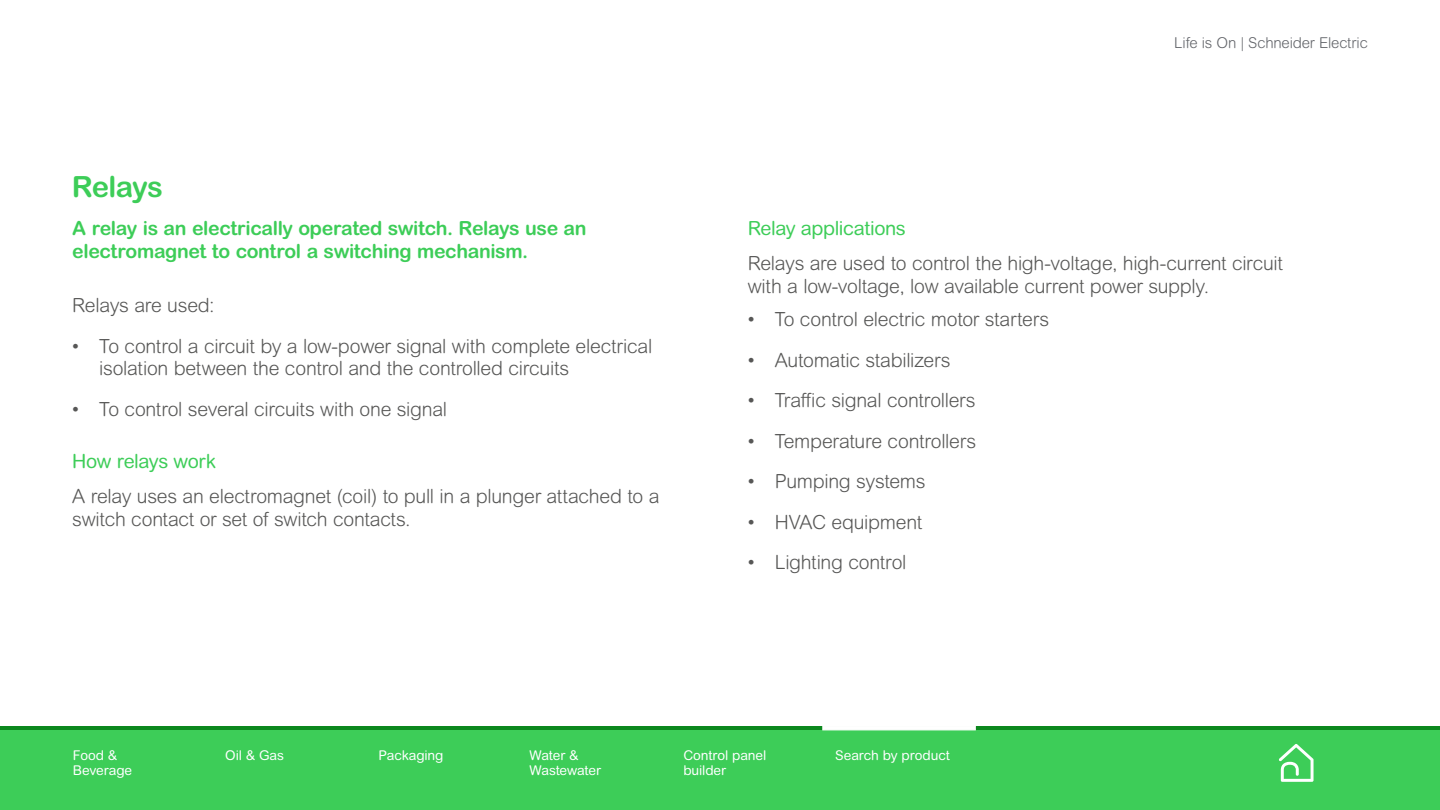
<style>
.page{position:relative;width:1440px;height:810px;background:#fff}
.page>*{position:absolute;margin:0;border:0;box-sizing:border-box;transform-origin:0 0}
.t1{font:700 29.25px "Arial Rounded MT Pro";letter-spacing:-.03em;color:#3dcd58}
.t2{font:300 19.5px/22.5px "Arial Rounded MT Pro";letter-spacing:-.015em;color:#575756}
.t3{font:700 19.5px/22.5px "Arial Rounded MT Pro";letter-spacing:-.02em;color:#3dcd58}
.t4{font:19.5px "Arial Rounded MT Pro";letter-spacing:-.02em;color:#3dcd58}
.t5{font:300 15px "Arial Rounded MT Pro";letter-spacing:-.01em;color:#626469}
.t6{font:13.5px/15.8px "Arial Rounded MT Pro";letter-spacing:-.01em;color:#fff}
</style>
<div class="page">
<div style="left:0;top:726px;width:1440px;height:84px;background:#3dcd58"></div>
<hr style="left:0;top:726px;width:1440px;height:4px;background:#0c881e">
<svg style="left:1279px;top:744px;width:35px;height:38px"></svg>
<svg style="left:823px;top:726px;width:152px;height:4px"></svg>
<h1 class="t1" style="left:72px;top:169px;width:93px">Relays</h1>
<p class="t3" style="left:72px;top:217px;width:516px">A relay is an electrically operated switch. Relays use an electromagnet to control a switching mechanism.</p>
<p class="t2" style="left:72px;top:295px;width:144px">Relays are used:</p>
<p class="t2" style="left:99px;top:336px;width:555px;text-indent:-27px">• To control a circuit by a low-power signal with complete electrical isolation between the control and the controlled circuits</p>
<p class="t2" style="left:72px;top:399px;width:376px">• To control several circuits with one signal</p>
<p class="t4" style="left:72px;top:450px;width:145px">How relays work</p>
<p class="t2" style="left:72px;top:486px;width:589px">A relay uses an electromagnet (coil) to pull in a plunger attached to a switch contact or set of switch contacts.</p>
<p class="t5" style="left:1174px;top:34px;width:195px">Life is On | Schneider Electric</p>
<p class="t4" style="left:748px;top:217px;width:160px">Relay applications</p>
<p class="t2" style="left:748px;top:253px;width:537px">Relays are used to control the high-voltage, high-current circuit with a low-voltage, low available current power supply.</p>
<p class="t2" style="left:748px;top:309px;width:303px">• To control electric motor starters</p>
<p class="t2" style="left:748px;top:350px;width:204px">• Automatic stabilizers</p>
<p class="t2" style="left:748px;top:390px;width:229px">• Traffic signal controllers</p>
<p class="t2" style="left:748px;top:431px;width:230px">• Temperature controllers</p>
<p class="t2" style="left:748px;top:471px;width:179px">• Pumping systems</p>
<p class="t2" style="left:748px;top:512px;width:176px">• HVAC equipment</p>
<p class="t2" style="left:748px;top:552px;width:160px">• Lighting control</p>
<p class="t6" style="left:73px;top:747px;width:46px">Food &amp;</p>
<p class="t6" style="left:225px;top:747px;width:60px">Oil &amp; Gas</p>
<p class="t6" style="left:379px;top:747px;width:66px">Packaging</p>
<p class="t6" style="left:835px;top:747px;width:116px">Search by product</p>
<p class="t6" style="left:73px;top:763px;width:61px">Beverage</p>
<p class="t6" style="left:530px;top:747px;width:73px">Water &amp;<br>Wastewater</p>
<p class="t6" style="left:683px;top:747px;width:84px">Control panel builder</p>
</div>
